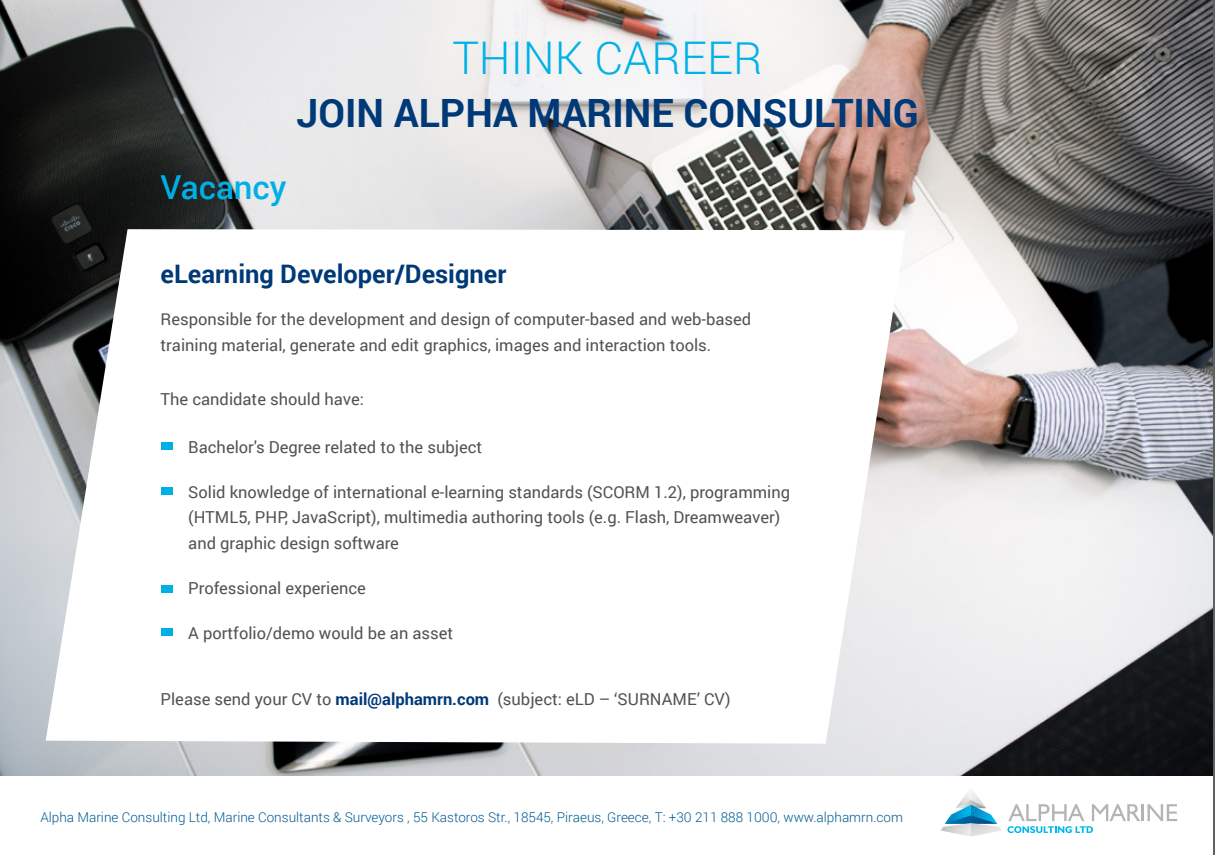
<style>
.page{position:relative;width:1215px;height:855px;background:#fff}
.page>*{position:absolute;margin:0;border:0;box-sizing:border-box;transform-origin:0 0}
.t1{font:300 45px "Roboto";color:#00b1e6}
.t2{font:700 39px "Roboto";color:#003977}
.t3{font:500 33px "Roboto";color:#00b0e5}
.t4{font:700 25.5px "Roboto";color:#003977}
.t5{font:16.5px/25.5px "Roboto";color:#525154}
.t6{font:300 13.5px "Roboto";color:#005a94}
.s1{font-weight:700;color:#003977}
</style>
<div class="page">
<img style="left:0;top:0;width:1214px;height:777px">
<svg style="left:46px;top:229px;width:860px;height:515px"></svg>
<div style="left:161px;top:443px;width:12px;height:7px;background:#00b0e5"></div>
<hr style="left:1141px;top:804px;width:3px;height:17px;background:#b5b4b4">
<svg style="left:1148px;top:804px;width:29px;height:17px"></svg>
<svg style="left:1007px;top:804px;width:133px;height:29px"></svg>
<svg style="left:941px;top:791px;width:57px;height:46px"></svg>
<div style="left:161px;top:488px;width:12px;height:7px;background:#00b0e5"></div>
<div style="left:161px;top:629px;width:12px;height:7px;background:#00b0e5"></div>
<div style="left:161px;top:585px;width:12px;height:8px;background:#00b0e5"></div>
<hr style="left:1214px;top:0;width:1px;height:855px;background:#606060">
<h1 class="t1" style="left:452px;top:27px;width:312px">THINK CAREER</h1>
<h2 class="t2" style="left:296px;top:85px;width:624px">JOIN ALPHA MARINE CONSULTING</h2>
<h3 class="t3" style="left:161px;top:164px;width:128px">Vacancy</h3>
<h3 class="t4" style="left:161px;top:256px;width:347px">eLearning Developer/Designer</h3>
<p class="t5" style="left:161px;top:306px;width:592px">Responsible for the development and design of computer-based and web-based training material, generate and edit graphics, images and interaction tools.</p>
<p class="t5" style="left:161px;top:386px;width:205px">The candidate should have:</p>
<p class="t5" style="left:188px;top:433px;width:296px">Bachelor's Degree related to the subject</p>
<p class="t5" style="left:188px;top:478px;width:603px">Solid knowledge of international e-learning standards (SCORM 1.2), programming (HTML5, PHP, JavaScript), multimedia authoring tools (e.g. Flash, Dreamweaver) and graphic design software</p>
<p class="t5" style="left:188px;top:574px;width:179px">Professional experience</p>
<p class="t5" style="left:188px;top:619px;width:267px">A portfolio/demo would be an asset</p>
<p class="t5" style="left:161px;top:686px;width:572px">Please send your CV to <span class="s1">mail@alphamrn.com</span> (subject: eLD – ‘SURNAME’ CV)</p>
<p class="t6" style="left:40px;top:808px;width:864px">Alpha Marine Consulting Ltd, Marine Consultants &amp; Surveyors , 55 Kastoros Str., 18545, Piraeus, Greece, T: +30 211 888 1000, www.alphamrn.com</p>
</div>
